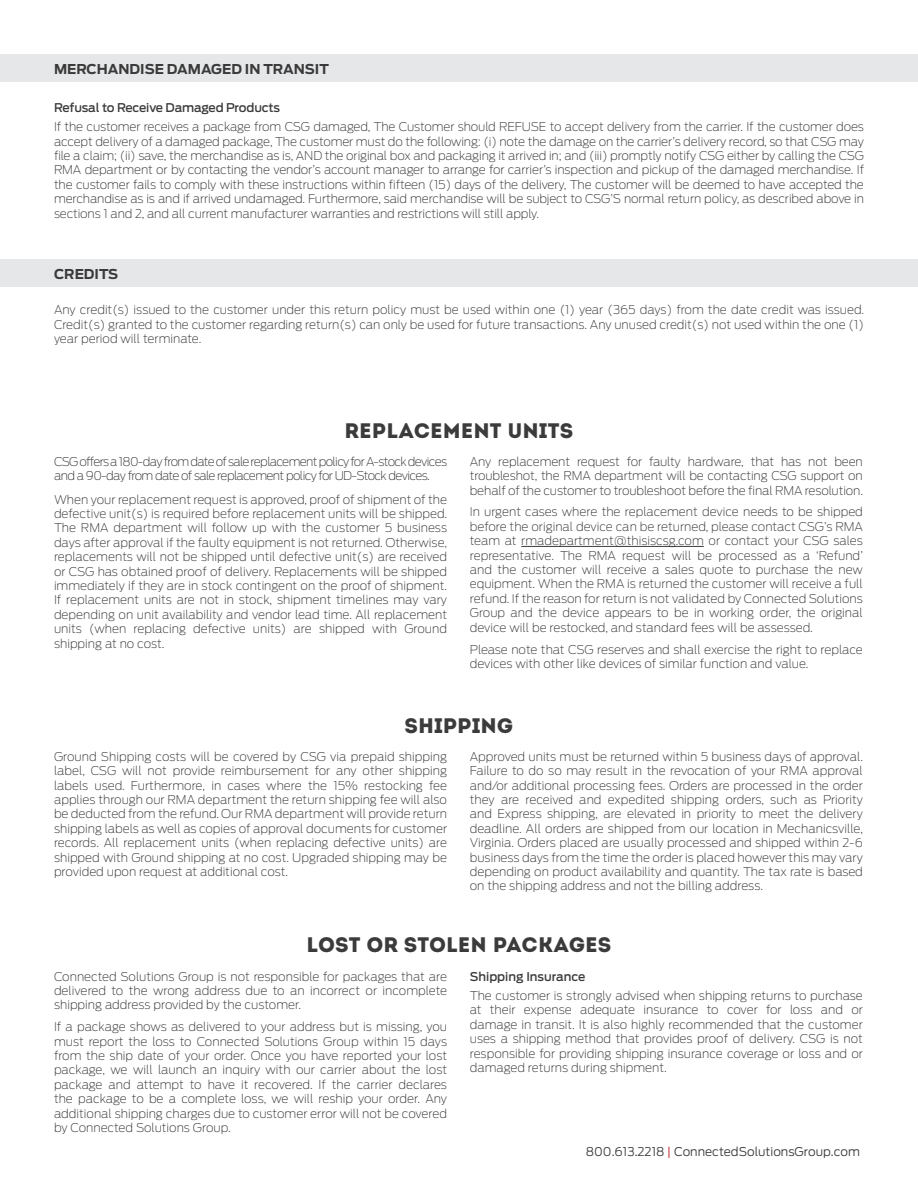
<style>
.page{position:relative;width:918px;height:1188px;background:#fff}
.page>*{position:absolute;margin:0;border:0;box-sizing:border-box;transform-origin:0 0}
.t1{font:21px "Intro";color:#3b3b3b}
.t2{font:700 13.5px "Antenna";color:#3a3a3a}
.t3{font:200 12px/14.4px "Antenna";letter-spacing:-.01em;color:#3a3a3a;text-align:justify}
.t4{font:200 12px/14.4px "Antenna";letter-spacing:-.05em;color:#3a3a3a}
.t5{font:500 12px "Antenna";letter-spacing:-.01em;color:#3a3a3a}
.t6{font:300 12px "Antenna";color:#3a3a3a}
.s1{color:#c22126}
</style>
<div class="page">
<div style="left:0;top:54px;width:918px;height:28px;background:#e6e7e9"></div>
<div style="left:0;top:259px;width:918px;height:27px;background:#e6e7e9"></div>
<hr style="left:521px;top:546px;width:183px;height:1px;background:#3a3a3a">
<p class="t2" style="left:54px;top:61px;width:276px">MERCHANDISE DAMAGED IN TRANSIT</p>
<p class="t5" style="left:54px;top:100px;width:228px">Refusal to Receive Damaged Products</p>
<p class="t3" style="left:54px;top:120px;width:812px">If the customer receives a package from CSG damaged, The Customer should REFUSE to accept delivery from the carrier. If the customer does accept delivery of a damaged package, The customer must do the following: (i) note the damage on the carrier’s delivery record, so that CSG may file a claim; (ii) save, the merchandise as is, AND the original box and packaging it arrived in; and (iii) promptly notify CSG either by calling the CSG RMA department or by contacting the vendor’s account manager to arrange for carrier’s inspection and pickup of the damaged merchandise. If the customer fails to comply with these instructions within fifteen (15) days of the delivery, The customer will be deemed to have accepted the merchandise as is and if arrived undamaged. Furthermore, said merchandise will be subject to CSG’S normal return policy, as described above in sections 1 and 2, and all current manufacturer warranties and restrictions will still apply.</p>
<p class="t2" style="left:54px;top:266px;width:66px">CREDITS</p>
<p class="t3" style="left:54px;top:303px;width:812px">Any credit(s) issued to the customer under this return policy must be used within one (1) year (365 days) from the date credit was issued.<br>Credit(s) granted to the customer regarding return(s) can only be used for future transactions. Any unused credit(s) not used within the one (1) year period will terminate.</p>
<p class="t1" style="left:345px;top:418px;width:230px">REPLACEMENT UNITS</p>
<p class="t4" style="left:54px;top:454px;width:395px">CSG offers a 180-day from date of sale replacement policy for A-stock devices and a 90-day from date of sale replacement policy for UD-Stock devices.</p>
<p class="t3" style="left:54px;top:492px;width:395px">When your replacement request is approved, proof of shipment of the defective unit(s) is required before replacement units will be shipped.<br>The RMA department will follow up with the customer 5 business days after approval if the faulty equipment is not returned. Otherwise, replacements will not be shipped until defective unit(s) are received or CSG has obtained proof of delivery. Replacements will be shipped immediately if they are in stock contingent on the proof of shipment.<br>If replacement units are not in stock, shipment timelines may vary depending on unit availability and vendor lead time. All replacement units (when replacing defective units) are shipped with Ground shipping at no cost.</p>
<p class="t3" style="left:470px;top:454px;width:395px">Any replacement request for faulty hardware, that has not been troubleshot, the RMA department will be contacting CSG support on behalf of the customer to troubleshoot before the final RMA resolution.</p>
<p class="t3" style="left:470px;top:505px;width:395px">In urgent cases where the replacement device needs to be shipped before the original device can be returned, please contact CSG’s RMA team at rmadepartment@thisiscsg.com or contact your CSG sales representative. The RMA request will be processed as a ‘Refund’ and the customer will receive a sales quote to purchase the new equipment. When the RMA is returned the customer will receive a full refund. If the reason for return is not validated by Connected Solutions Group and the device appears to be in working order, the original device will be restocked, and standard fees will be assessed.</p>
<p class="t3" style="left:470px;top:642px;width:395px">Please note that CSG reserves and shall exercise the right to replace devices with other like devices of similar function and value.</p>
<p class="t1" style="left:404px;top:713px;width:111px">SHIPPING</p>
<p class="t3" style="left:54px;top:749px;width:395px">Ground Shipping costs will be covered by CSG via prepaid shipping label, CSG will not provide reimbursement for any other shipping labels used. Furthermore, in cases where the 15% restocking fee applies through our RMA department the return shipping fee will also be deducted from the refund. Our RMA department will provide return shipping labels as well as copies of approval documents for customer records. All replacement units (when replacing defective units) are shipped with Ground shipping at no cost. Upgraded shipping may be provided upon request at additional cost.</p>
<p class="t3" style="left:470px;top:749px;width:395px">Approved units must be returned within 5 business days of approval.<br>Failure to do so may result in the revocation of your RMA approval and/or additional processing fees. Orders are processed in the order they are received and expedited shipping orders, such as Priority and Express shipping, are elevated in priority to meet the delivery deadline. All orders are shipped from our location in Mechanicsville, Virginia. Orders placed are usually processed and shipped within 2-6 business days from the time the order is placed however this may vary depending on product availability and quantity. The tax rate is based on the shipping address and not the billing address.</p>
<p class="t1" style="left:306px;top:932px;width:307px">LOST OR STOLEN PACKAGES</p>
<p class="t3" style="left:54px;top:969px;width:395px">Connected Solutions Group is not responsible for packages that are delivered to the wrong address due to an incorrect or incomplete shipping address provided by the customer.</p>
<p class="t3" style="left:54px;top:1020px;width:395px">If a package shows as delivered to your address but is missing, you must report the loss to Connected Solutions Group within 15 days from the ship date of your order. Once you have reported your lost package, we will launch an inquiry with our carrier about the lost package and attempt to have it recovered. If the carrier declares the package to be a complete loss, we will reship your order. Any additional shipping charges due to customer error will not be covered by Connected Solutions Group.</p>
<p class="t5" style="left:470px;top:969px;width:117px">Shipping Insurance</p>
<p class="t3" style="left:470px;top:988px;width:395px">The customer is strongly advised when shipping returns to purchase at their expense adequate insurance to cover for loss and or damage in transit. It is also highly recommended that the customer uses a shipping method that provides proof of delivery. CSG is not responsible for providing shipping insurance coverage or loss and or damaged returns during shipment.</p>
<p class="t6" style="left:586px;top:1144px;width:276px">800.613.2218 <span class="s1">|</span> ConnectedSolutionsGroup.com</p>
</div>
